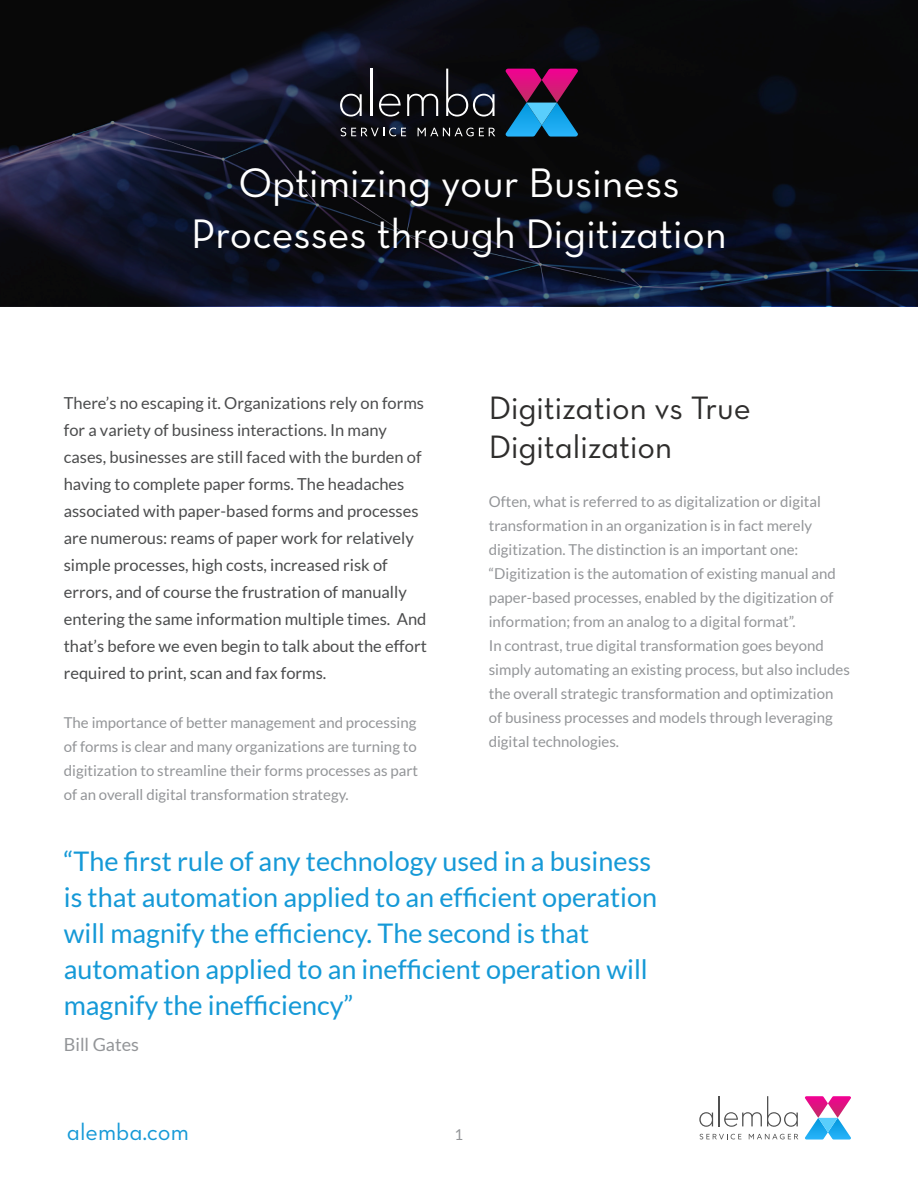
<style>
.page{position:relative;width:918px;height:1188px;background:#fff}
.page>*{position:absolute;margin:0;border:0;box-sizing:border-box;transform-origin:0 0}
.Large_heading{font:42px/51px "Neutra Text Book Alt";color:#fff;text-align:center}
.Medium_heading{font:33px/39px "Neutra Text Book Alt";color:#2e2d2c}
.Quote_author{font:27px/36px "Lato";color:#1599d7}
.t1{font:24px "Neutra Text Book Alt";color:#1599d7}
.Quote_author-2{font:18px "Lato";color:#939598}
.Intro{font:16.5px/27px "Lato";color:#4b4c4d}
.Body_text{font:15px/24px "Lato";color:#939598;text-align:justify}
</style>
<div class="page">
<svg style="left:700px;top:1134px;width:41px;height:5px"></svg>
<svg style="left:749px;top:1134px;width:49px;height:5px"></svg>
<svg style="left:804px;top:1096px;width:47px;height:44px"></svg>
<svg style="left:699px;top:1112px;width:14px;height:15px"></svg>
<hr style="left:719px;top:1096px;width:1px;height:30px;background:#505050">
<svg style="left:724px;top:1096px;width:74px;height:31px"></svg>
<svg style="left:0;top:0;width:918px;height:306px;background:#0c0e18"></svg>
<svg style="left:341px;top:128px;width:65px;height:8px"></svg>
<svg style="left:418px;top:128px;width:77px;height:8px"></svg>
<svg style="left:505px;top:69px;width:73px;height:68px;background:#4d447a"></svg>
<svg style="left:340px;top:94px;width:22px;height:23px"></svg>
<hr style="left:370px;top:69px;width:2px;height:47px;background:#fff">
<svg style="left:379px;top:94px;width:22px;height:23px"></svg>
<svg style="left:407px;top:94px;width:31px;height:22px"></svg>
<svg style="left:446px;top:69px;width:49px;height:48px;background:#2e3037"></svg>
<p class="Large_heading" style="left:191px;top:157px;width:537px">Optimizing your Business<br>Processes through Digitization</p>
<p class="Intro" style="left:64px;top:389px;width:365px">There’s no escaping it. Organizations rely on forms for a variety of business interactions. In many cases, businesses are still faced with the burden of having to complete paper forms. The headaches associated with paper-based forms and processes are numerous: reams of paper work for relatively simple processes, high costs, increased risk of errors, and of course the frustration of manually entering the same information multiple times. And that’s before we even begin to talk about the effort required to print, scan and fax forms.</p>
<p class="Body_text" style="left:64px;top:711px;width:356px">The importance of better management and processing of forms is clear and many organizations are turning to digitization to streamline their forms processes as part of an overall digital transformation strategy.</p>
<p class="Medium_heading" style="left:489px;top:388px;width:264px">Digitization vs True<br>Digitalization</p>
<p class="Body_text" style="left:489px;top:490px;width:363px;text-align:left">Often, what is referred to as digitalization or digital transformation in an organization is in fact merely digitization. The distinction is an important one: “Digitization is the automation of existing manual and paper-based processes, enabled by the digitization of information; from an analog to a digital format”.<br>In contrast, true digital transformation goes beyond simply automating an existing process, but also includes the overall strategic transformation and optimization of business processes and models through leveraging digital technologies.</p>
<p class="Quote_author" style="left:64px;top:843px;width:595px">“The first rule of any technology used in a business is that automation applied to an efficient operation will magnify the efficiency. The second is that automation applied to an inefficient operation will magnify the inefficiency”</p>
<p class="Quote_author-2" style="left:64px;top:1034px;width:77px">Bill Gates</p>
<h3 class="t1" style="left:67px;top:1117px;width:123px">alemba.com</h3>
<p class="Body_text" style="left:455px;top:1122px;width:10px">1</p>
</div>
